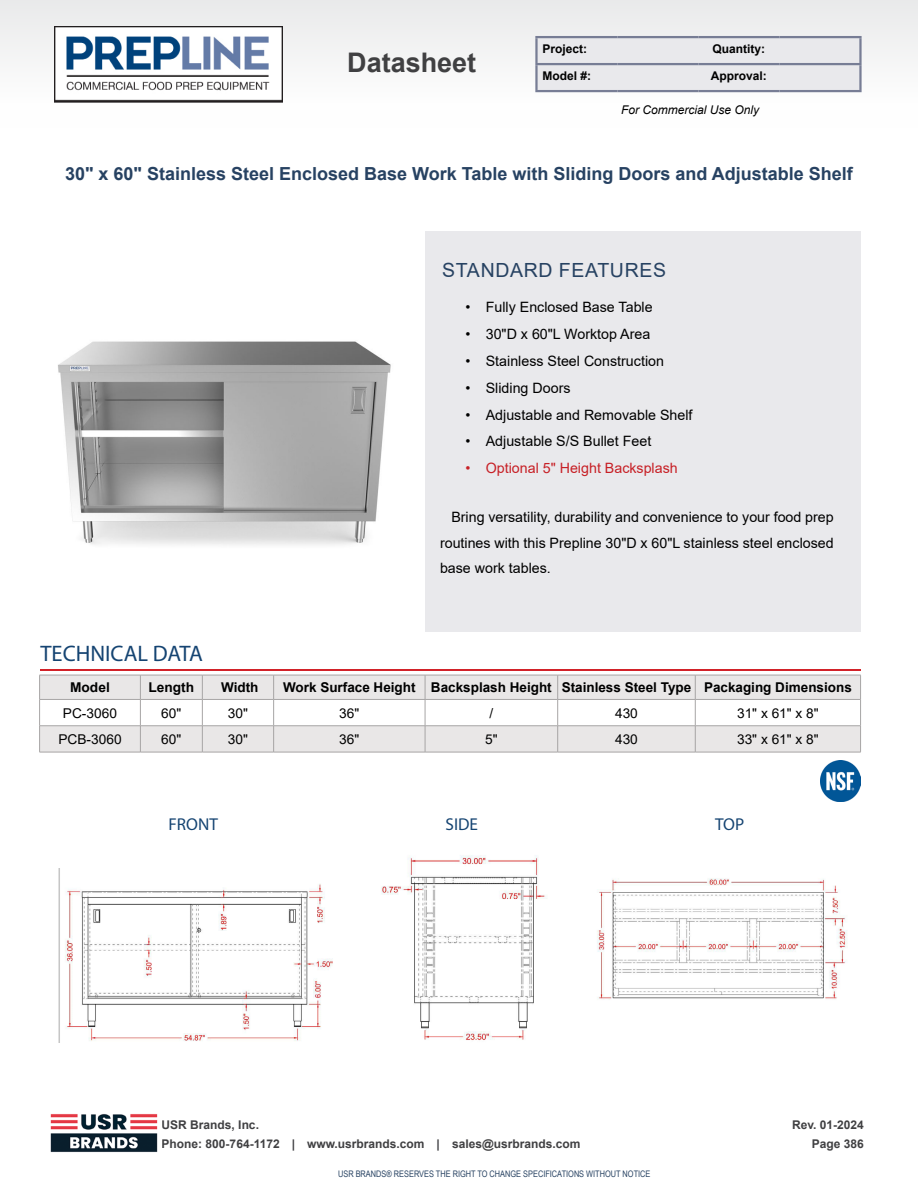
<style>
.page{position:relative;width:918px;height:1188px;background:#fff}
.page>*{position:absolute;margin:0;border:0;box-sizing:border-box;transform-origin:0 0}
.t1{font:700 27px "Arial";color:#404042}
.t2{font:22.5px "Myriad Pro";color:#154472}
.t3{font:19.5px "Arial";letter-spacing:.035em;color:#274262}
.t4{font:700 18px "Arial";color:#274262}
.t5{font:17.25px "Myriad Pro";color:#154472}
.t6{font:14.25px/25.3px "Arial";color:#000;text-align:justify}
.t7{font:14.25px "Arial";color:#c72026}
.t8{font:700 13.5px "Arial";color:#000}
.t9{font:13.5px "Arial";color:#000}
.t10{font:700 12px/19.5px "Arial";color:#404042}
.t11{font:700 12px "Arial";color:#000}
.t12{font:italic 12px "Arial";color:#000}
.t13{font:9px "Arial Narrow";color:#274262}
</style>
<div class="page">
<div style="left:425px;top:231px;width:436px;height:400px;background:#e9e9ec"></div>
<svg style="left:40px;top:676px;width:820px;height:76px;fill:#e9e7e7"></svg>
<hr style="left:39px;top:675px;width:101px;height:1px;background:#a7a5a5">
<hr style="left:140px;top:675px;width:62px;height:1px;background:#a7a5a5">
<hr style="left:202px;top:675px;width:72px;height:1px;background:#a7a5a5">
<hr style="left:274px;top:675px;width:151px;height:1px;background:#a7a5a5">
<hr style="left:425px;top:675px;width:133px;height:1px;background:#a7a5a5">
<hr style="left:558px;top:675px;width:137px;height:1px;background:#a7a5a5">
<hr style="left:695px;top:675px;width:166px;height:1px;background:#a7a5a5">
<hr style="left:39px;top:699px;width:101px;height:1px;background:#a7a5a5">
<hr style="left:140px;top:699px;width:62px;height:1px;background:#a7a5a5">
<hr style="left:202px;top:699px;width:72px;height:1px;background:#a7a5a5">
<hr style="left:274px;top:699px;width:151px;height:1px;background:#a7a5a5">
<hr style="left:425px;top:699px;width:133px;height:1px;background:#a7a5a5">
<hr style="left:558px;top:699px;width:137px;height:1px;background:#a7a5a5">
<hr style="left:695px;top:699px;width:166px;height:1px;background:#a7a5a5">
<hr style="left:39px;top:726px;width:101px;height:1px;background:#a7a5a5">
<svg style="left:39px;top:675px;width:1px;height:77px"></svg>
<hr style="left:140px;top:726px;width:62px;height:1px;background:#a7a5a5">
<svg style="left:140px;top:676px;width:1px;height:76px"></svg>
<hr style="left:202px;top:726px;width:72px;height:1px;background:#a7a5a5">
<svg style="left:202px;top:675px;width:1px;height:77px"></svg>
<hr style="left:274px;top:726px;width:151px;height:1px;background:#a7a5a5">
<svg style="left:273px;top:675px;width:1px;height:77px"></svg>
<hr style="left:425px;top:726px;width:133px;height:1px;background:#a7a5a5">
<svg style="left:425px;top:675px;width:1px;height:77px"></svg>
<hr style="left:558px;top:726px;width:137px;height:1px;background:#a7a5a5">
<svg style="left:557px;top:675px;width:1px;height:77px"></svg>
<hr style="left:695px;top:726px;width:166px;height:1px;background:#a7a5a5">
<svg style="left:695px;top:675px;width:1px;height:77px"></svg>
<svg style="left:860px;top:675px;width:1px;height:77px"></svg>
<hr style="left:39px;top:752px;width:101px;height:1px;background:#a7a5a5">
<hr style="left:140px;top:752px;width:62px;height:1px;background:#a7a5a5">
<hr style="left:202px;top:752px;width:72px;height:1px;background:#a7a5a5">
<hr style="left:274px;top:752px;width:151px;height:1px;background:#a7a5a5">
<hr style="left:425px;top:752px;width:133px;height:1px;background:#a7a5a5">
<hr style="left:558px;top:752px;width:137px;height:1px;background:#a7a5a5">
<hr style="left:695px;top:752px;width:166px;height:1px;background:#a7a5a5">
<hr style="left:40px;top:669px;width:821px;height:2px;background:#d22229">
<img style="left:820px;top:761px;width:41px;height:41px">
<img style="left:58px;top:341px;width:333px;height:204px">
<img style="left:381px;top:855px;width:166px;height:186px">
<img style="left:58px;top:868px;width:275px;height:174px">
<img style="left:597px;top:878px;width:250px;height:122px">
<div style="left:0;top:0;width:918px;height:127px;background:#f5f5f6"></div>
<div style="left:538px;top:38px;width:321px;height:52px;background:#e9e9ec"></div>
<hr style="left:535px;top:36px;width:82px;height:2px;background:#777d95">
<hr style="left:535px;top:38px;width:3px;height:25px;background:#777d95">
<hr style="left:617px;top:36px;width:81px;height:2px;background:#777d95">
<hr style="left:698px;top:36px;width:81px;height:2px;background:#777d95">
<hr style="left:779px;top:36px;width:83px;height:2px;background:#777d95">
<hr style="left:859px;top:38px;width:3px;height:25px;background:#777d95">
<hr style="left:535px;top:63px;width:82px;height:2px;background:#777d95">
<hr style="left:535px;top:65px;width:3px;height:25px;background:#777d95">
<hr style="left:617px;top:63px;width:81px;height:2px;background:#777d95">
<hr style="left:698px;top:63px;width:81px;height:2px;background:#777d95">
<hr style="left:779px;top:63px;width:83px;height:2px;background:#777d95">
<hr style="left:859px;top:65px;width:3px;height:25px;background:#777d95">
<hr style="left:535px;top:90px;width:82px;height:2px;background:#777d95">
<hr style="left:617px;top:90px;width:81px;height:2px;background:#777d95">
<hr style="left:698px;top:90px;width:81px;height:2px;background:#777d95">
<hr style="left:779px;top:90px;width:83px;height:2px;background:#777d95">
<img style="left:55px;top:26px;width:228px;height:76px">
<img style="left:50px;top:1114px;width:108px;height:38px">
<h1 class="t1" style="left:347px;top:44px;width:131px">Datasheet</h1>
<p class="t11" style="left:542px;top:41px;width:46px">Project:</p>
<p class="t11" style="left:713px;top:41px;width:54px">Quantity:</p>
<p class="t11" style="left:542px;top:68px;width:50px">Model #:</p>
<p class="t11" style="left:711px;top:68px;width:58px">Approval:</p>
<p class="t12" style="left:621px;top:102px;width:140px">For Commercial Use Only</p>
<p class="t4" style="left:65px;top:161px;width:789px">30" x 60" Stainless Steel Enclosed Base Work Table with Sliding Doors and Adjustable Shelf</p>
<h2 class="t2" style="left:40px;top:640px;width:164px">TECHNICAL DATA</h2>
<h3 class="t3" style="left:442px;top:256px;width:226px">STANDARD FEATURES</h3>
<p class="t6" style="left:466px;top:295px;width:189px">• Fully Enclosed Base Table</p>
<p class="t6" style="left:466px;top:321px;width:186px">• 30"D x 60"L Worktop Area</p>
<p class="t6" style="left:466px;top:348px;width:200px">• Stainless Steel Construction</p>
<p class="t6" style="left:466px;top:375px;width:106px">• Sliding Doors</p>
<p class="t6" style="left:466px;top:402px;width:228px">• Adjustable and Removable Shelf</p>
<p class="t6" style="left:466px;top:429px;width:187px">• Adjustable S/S Bullet Feet</p>
<p class="t7" style="left:466px;top:458px;width:214px">• Optional 5" Height Backsplash</p>
<p class="t6" style="left:440px;top:504px;width:395px;text-indent:11px">Bring versatility, durability and convenience to your food prep routines with this Prepline 30"D x 60"L stainless steel enclosed base work tables.</p>
<p class="t8" style="left:70px;top:678px;width:41px">Model</p>
<p class="t8" style="left:149px;top:678px;width:47px">Length</p>
<p class="t8" style="left:221px;top:678px;width:39px">Width</p>
<p class="t8" style="left:283px;top:678px;width:570px">Work Surface Height Backsplash Height Stainless Steel Type Packaging Dimensions</p>
<p class="t9" style="left:63px;top:703px;width:56px">PC-3060</p>
<p class="t9" style="left:161px;top:703px;width:22px">60"</p>
<p class="t9" style="left:228px;top:703px;width:22px">30"</p>
<p class="t9" style="left:339px;top:703px;width:22px">36"</p>
<p class="t9" style="left:489px;top:703px;width:5px">/</p>
<p class="t9" style="left:615px;top:703px;width:24px">430</p>
<p class="t9" style="left:737px;top:703px;width:83px">31" x 61" x 8"</p>
<p class="t9" style="left:58px;top:730px;width:65px">PCB-3060</p>
<p class="t9" style="left:161px;top:730px;width:22px">60"</p>
<p class="t9" style="left:228px;top:730px;width:22px">30"</p>
<p class="t9" style="left:339px;top:730px;width:22px">36"</p>
<p class="t9" style="left:485px;top:730px;width:14px">5"</p>
<p class="t9" style="left:615px;top:730px;width:24px">430</p>
<p class="t9" style="left:737px;top:730px;width:83px">33" x 61" x 8"</p>
<p class="t5" style="left:169px;top:814px;width:51px">FRONT</p>
<p class="t5" style="left:446px;top:814px;width:34px">SIDE</p>
<p class="t5" style="left:715px;top:814px;width:31px">TOP</p>
<p class="t10" style="left:162px;top:1115px;width:420px">USR Brands, Inc.<br>Phone: 800-764-1172 | www.usrbrands.com | sales@usrbrands.com</p>
<p class="t10" style="left:792px;top:1115px;width:73px;text-align:right">Rev. 01-2024<br>Page 386</p>
<p class="t13" style="left:338px;top:1167px;width:314px">USR BRANDS® RESERVES THE RIGHT TO CHANGE SPECIFICATIONS WITHOUT NOTICE</p>
</div>
